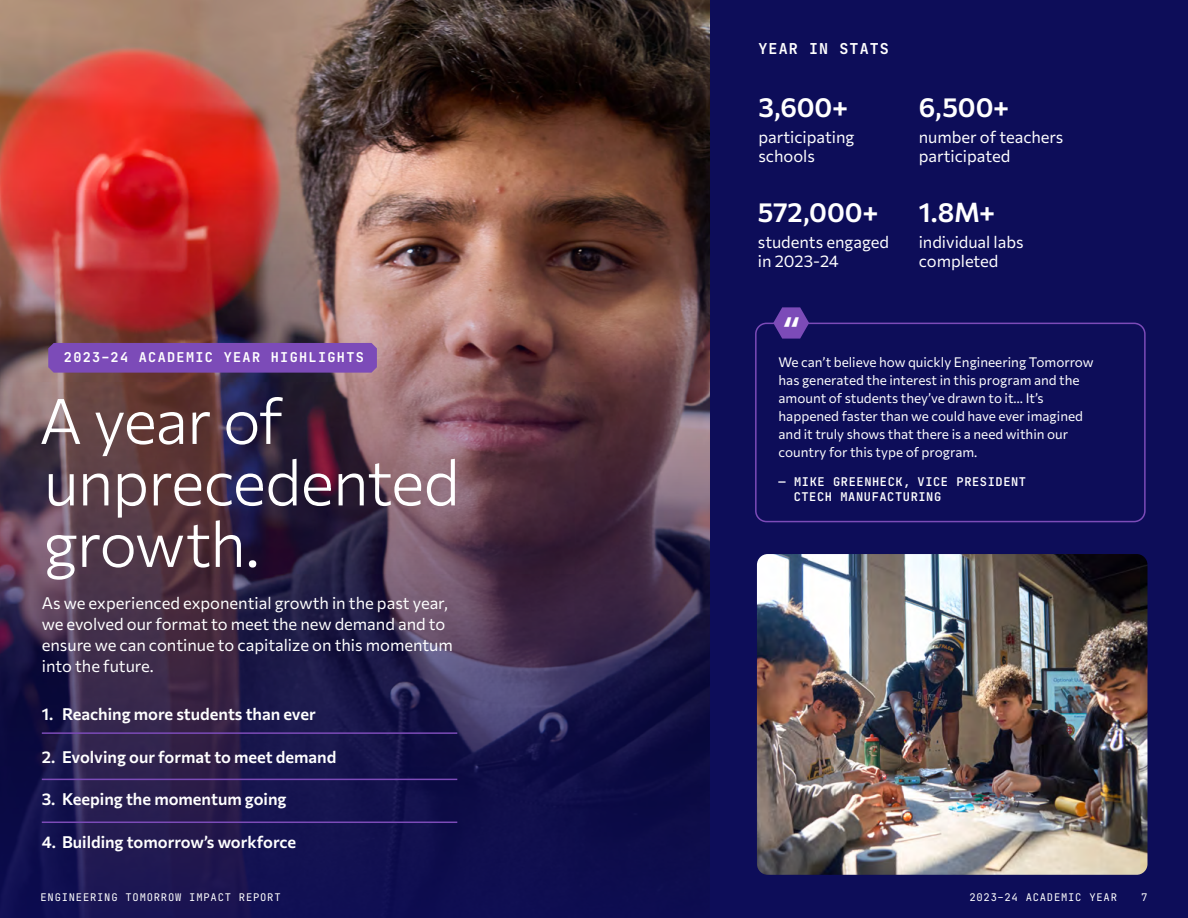
<style>
.page{position:relative;width:1188px;height:918px;background:#fff}
.page>*{position:absolute;margin:0;border:0;box-sizing:border-box;transform-origin:0 0}
.t1{font:300 63px/61.5px "Commissioner";letter-spacing:-.02em;color:#fff}
.t2{font:700 30.6px "Jet Brains Mono";color:#fff}
.t3{font:600 27px "Commissioner";letter-spacing:-.005em;color:#fff}
.t4{font:16.5px/19.5px "Commissioner";color:#fff}
.t5{font:600 16.5px "Commissioner";color:#fff}
.t6{font:700 15px "Jet Brains Mono";letter-spacing:.075em;color:#fff}
.t7{font:13.5px/18px "Commissioner";color:#fff}
.t8{font:700 13.5px "Jet Brains Mono";letter-spacing:.1em;color:#fff}
.t9{font:600 12px/15px "Jet Brains Mono";letter-spacing:.05em;color:#fff}
.t10{font:10.5px "Jet Brains Mono";letter-spacing:.075em;color:#fff}
</style>
<div class="page">
<div style="left:710px;top:0;width:478px;height:918px;background:#0d0d59"></div>
<img style="left:0;top:0;width:710px;height:135px">
<img style="left:0;top:135px;width:710px;height:783px">
<div style="left:755px;top:323px;width:391px;height:199px;border:2px solid #7c4bb8;border-radius:11px"></div>
<svg style="left:773px;top:307px;width:36px;height:32px"></svg>
<hr style="left:42px;top:732px;width:415px;height:2px;background:#7c4bb8">
<hr style="left:42px;top:779px;width:415px;height:1px;background:#7c4bb8">
<hr style="left:42px;top:822px;width:415px;height:1px;background:#7c4bb8">
<img style="left:757px;top:554px;width:391px;height:321px">
<div style="left:48px;top:343px;width:329px;height:30px;background:#7c4bb8"></div>
<p class="t6" style="left:758px;top:39px;width:132px">YEAR IN STATS</p>
<h3 class="t3" style="left:758px;top:86px;width:91px">3,600+</h3>
<h3 class="t3" style="left:919px;top:86px;width:92px">6,500+</h3>
<p class="t4" style="left:758px;top:126px;width:98px">participating schools</p>
<p class="t4" style="left:919px;top:126px;width:146px">number of teachers participated</p>
<p class="t8" style="left:64px;top:349px;width:302px">2023–24 ACADEMIC YEAR HIGHLIGHTS</p>
<h1 class="t1" style="left:39px;top:386px;width:422px">A year of unprecedented growth.</h1>
<p class="t4" style="left:42px;top:591px;width:413px;line-height:21px">As we experienced exponential growth in the past year, we evolved our format to meet the new demand and to ensure we can continue to capitalize on this momentum into the future.</p>
<p class="t5" style="left:42px;top:701px;width:275px">1. Reaching more students than ever</p>
<p class="t5" style="left:42px;top:744px;width:296px">2. Evolving our format to meet demand</p>
<p class="t5" style="left:42px;top:787px;width:246px">3. Keeping the momentum going</p>
<p class="t5" style="left:42px;top:829px;width:256px">4. Building tomorrow’s workforce</p>
<h3 class="t3" style="left:758px;top:191px;width:122px">572,000+</h3>
<p class="t4" style="left:758px;top:231px;width:133px">students engaged in 2023-24</p>
<h2 class="t2" style="left:782px;top:310px;width:20px">“</h2>
<h3 class="t3" style="left:919px;top:191px;width:78px">1.8M+</h3>
<p class="t4" style="left:919px;top:231px;width:106px">individual labs completed</p>
<p class="t7" style="left:779px;top:352px;width:316px">We can’t believe how quickly Engineering Tomorrow has generated the interest in this program and the amount of students they’ve drawn to it… It’s happened faster than we could have ever imagined and it truly shows that there is a need within our country for this type of program.</p>
<p class="t9" style="left:794px;top:474px;width:234px;text-indent:-15px">— MIKE GREENHECK, VICE PRESIDENT<br>CTECH MANUFACTURING</p>
<p class="t10" style="left:40px;top:891px;width:242px">ENGINEERING TOMORROW IMPACT REPORT</p>
<p class="t10" style="left:969px;top:891px;width:149px">2023–24 ACADEMIC YEAR</p>
<p class="t10" style="left:1141px;top:891px;width:8px">7</p>
</div>
